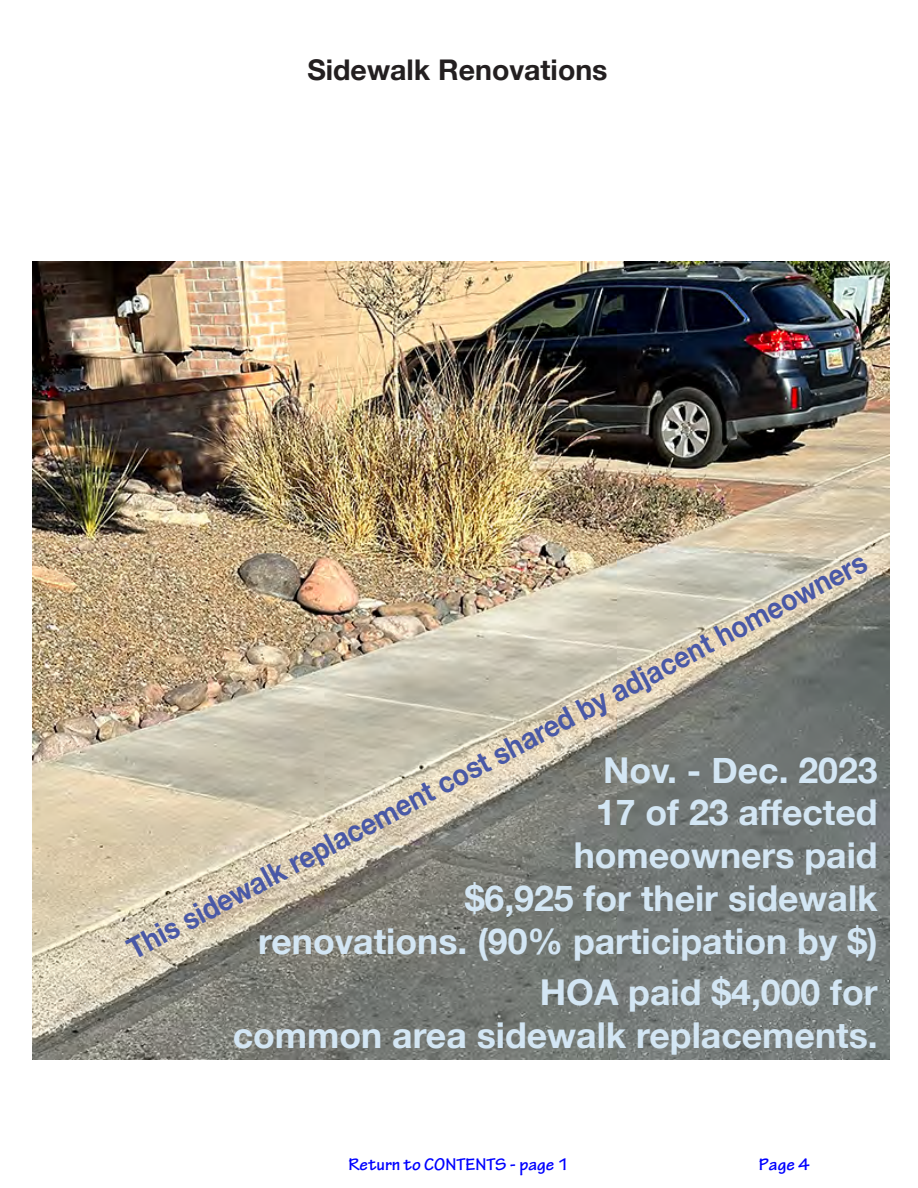
<style>
.page{position:relative;width:918px;height:1188px;background:#fff}
.page>*{position:absolute;margin:0;border:0;box-sizing:border-box;transform-origin:0 0}
.t1{font:700 35.7px/42.8px "Helvetica Neue";color:#d3e6f4;text-align:right}
.t2{font:700 30px "Helvetica Neue";color:#4958a6;scale:.9 1}
.t3{font:700 28.5px "Helvetica Neue";color:#231f20}
.t4{font:700 18px "Tekton Pro";color:#00f}
</style>
<div class="page">
<img style="left:33px;top:261px;width:856px;height:798px">
<p class="t3" style="left:307px;top:48px;width:302px">Sidewalk Renovations</p>
<p class="t2" style="left:119px;top:929px;width:926px;rotate:-28deg">This sidewalk replacement cost shared by adjacent homeowners</p>
<p class="t1" style="left:258px;top:750px;width:621px">Nov. - Dec. 2023<br>17 of 23 affected<br>homeowners paid<br>$6,925 for their sidewalk renovations. (90% participation by $)</p>
<p class="t1" style="left:233px;top:972px;width:646px">HOA paid $4,000 for<br>common area sidewalk replacements.</p>
<p class="t4" style="left:349px;top:1153px;width:222px">Return to CONTENTS - page 1</p>
<p class="t4" style="left:759px;top:1153px;width:53px">Page 4</p>
</div>
